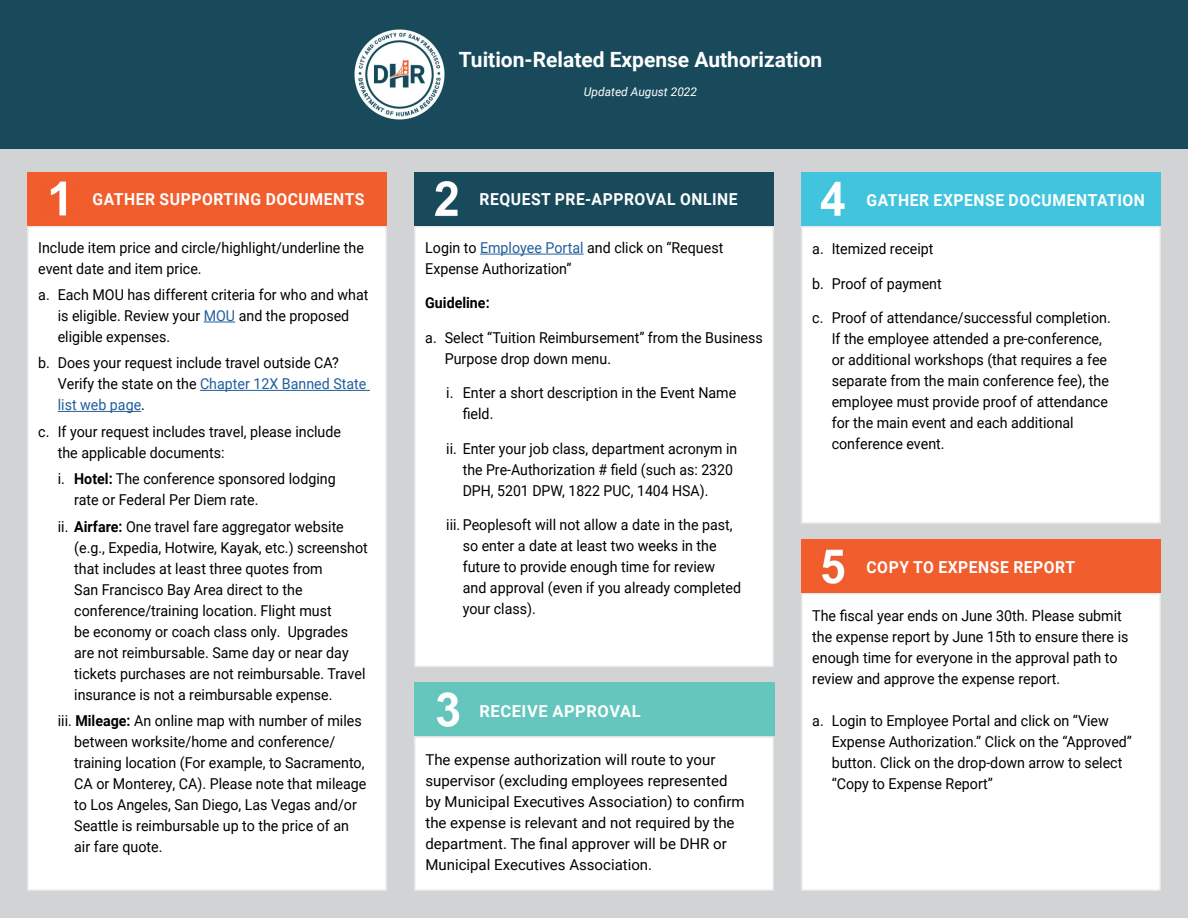
<style>
.page{position:relative;width:1188px;height:918px;background:#fff}
.page>*{position:absolute;margin:0;border:0;box-sizing:border-box;transform-origin:0 0}
.t1{font:700 21px "Roboto";color:#fff}
.t2{font:700 16.5px "Roboto";letter-spacing:.035em;color:#fff;scale:.95 1}
.t3{font:700 16.5px "Roboto";letter-spacing:.035em;color:#fff}
.t4{font:15px/21px "Roboto";color:#000;scale:.95 1}
.t5{font:15px/21px "Roboto";color:#000}
.t6{font:700 15px "Roboto";color:#000;scale:.95 1}
.t7{font:italic 12px "Roboto";color:#fff}
.s1{color:#215e9e}
.s2{font-weight:700}
</style>
<div class="page">
<div style="left:0;top:148px;width:1188px;height:770px;background:#d1d3d4"></div>
<div style="left:0;top:0;width:1188px;height:148px;background:#184a5c"></div>
<div style="left:414px;top:226px;width:360px;height:441px;background:#fff;border:2px solid #e6e7e8"></div>
<div style="left:27px;top:226px;width:360px;height:665px;background:#fff;border:2px solid #e6e7e8"></div>
<div style="left:414px;top:172px;width:360px;height:54px;background:#184a5c"></div>
<img style="left:434px;top:181px;width:24px;height:36px">
<div style="left:27px;top:172px;width:360px;height:54px;background:#f15d2d"></div>
<img style="left:50px;top:181px;width:16px;height:35px">
<hr style="left:204px;top:322px;width:31px;height:1px;background:#215e9e">
<hr style="left:200px;top:390px;width:170px;height:1px;background:#215e9e">
<hr style="left:58px;top:411px;width:83px;height:1px;background:#215e9e">
<hr style="left:480px;top:254px;width:104px;height:1px;background:#215e9e">
<img style="left:354px;top:28px;width:92px;height:92px;border-radius:46px">
<div style="left:414px;top:736px;width:360px;height:155px;background:#fff;border:2px solid #e6e7e8"></div>
<div style="left:414px;top:682px;width:360px;height:54px;background:#64c6bd"></div>
<img style="left:436px;top:692px;width:24px;height:35px">
<div style="left:801px;top:226px;width:360px;height:298px;background:#fff;border:2px solid #e6e7e8"></div>
<div style="left:801px;top:172px;width:360px;height:54px;background:#42c4de"></div>
<img style="left:820px;top:181px;width:25px;height:35px">
<div style="left:801px;top:593px;width:360px;height:298px;background:#fff;border:2px solid #e6e7e8"></div>
<div style="left:801px;top:539px;width:360px;height:54px;background:#f15d2d"></div>
<img style="left:822px;top:549px;width:23px;height:35px">
<p class="t2" style="left:93px;top:187px;width:288px">GATHER SUPPORTING DOCUMENTS</p>
<p class="t4" style="left:38px;top:236px;width:344px">Include item price and circle/highlight/underline the event date and item price.</p>
<p class="t4" style="left:58px;top:284px;width:329px;text-indent:-19px">a. Each MOU has different criteria for who and what is eligible. Review your <span class="s1">MOU</span> and the proposed eligible expenses.</p>
<p class="t4" style="left:58px;top:352px;width:327px;text-indent:-19px">b. Does your request include travel outside CA?<br>Verify the state on the <span class="s1">Chapter 12X Banned State list web page</span>.</p>
<p class="t4" style="left:58px;top:420px;width:300px;text-indent:-19px">c. If your request includes travel, please include the applicable documents:</p>
<p class="t4" style="left:74px;top:468px;width:277px;text-indent:-17px">i. <span class="s2">Hotel:</span> The conference sponsored lodging rate or Federal Per Diem rate.</p>
<p class="t4" style="left:74px;top:515px;width:310px;text-indent:-17px">ii. <span class="s2">Airfare:</span> One travel fare aggregator website (e.g., Expedia, Hotwire, Kayak, etc.) screenshot that includes at least three quotes from<br>San Francisco Bay Area direct to the conference/training location. Flight must<br>be economy or coach class only. Upgrades are not reimbursable. Same day or near day tickets purchases are not reimbursable. Travel insurance is not a reimbursable expense.</p>
<p class="t4" style="left:74px;top:710px;width:309px;text-indent:-17px">iii. <span class="s2">Mileage:</span> An online map with number of miles between worksite/home and conference/ training location (For example, to Sacramento, CA or Monterey, CA). Please note that mileage to Los Angeles, San Diego, Las Vegas and/or Seattle is reimbursable up to the price of an air fare quote.</p>
<h1 class="t1" style="left:459px;top:45px;width:365px">Tuition-Related Expense Authorization</h1>
<p class="t7" style="left:584px;top:84px;width:115px">Updated August 2022</p>
<p class="t2" style="left:480px;top:188px;width:273px">REQUEST PRE-APPROVAL ONLINE</p>
<p class="t4" style="left:425px;top:237px;width:315px">Login to <span class="s1">Employee Portal</span> and click on “Request<br>Expense Authorization”</p>
<p class="t6" style="left:425px;top:293px;width:69px">Guideline:</p>
<p class="t4" style="left:445px;top:327px;width:336px;text-indent:-20px">a. Select “Tuition Reimbursement” from the Business<br>Purpose drop down menu.</p>
<p class="t4" style="left:463px;top:382px;width:289px;text-indent:-17px">i. Enter a short description in the Event Name field.</p>
<p class="t4" style="left:463px;top:438px;width:291px;text-indent:-16px">ii. Enter your job class, department acronym in the Pre-Authorization # field (such as: 2320<br>DPH, 5201 DPW, 1822 PUC, 1404 HSA).</p>
<p class="t4" style="left:463px;top:514px;width:295px;text-indent:-17px">iii. Peoplesoft will not allow a date in the past, so enter a date at least two weeks in the future to provide enough time for review and approval (even if you already completed your class).</p>
<p class="t3" style="left:479px;top:700px;width:163px">RECEIVE APPROVAL</p>
<p class="t5" style="left:425px;top:749px;width:321px">The expense authorization will route to your supervisor (excluding employees represented by Municipal Executives Association) to confirm the expense is relevant and not required by the department. The final approver will be DHR or Municipal Executives Association.</p>
<p class="t2" style="left:867px;top:189px;width:295px">GATHER EXPENSE DOCUMENTATION</p>
<p class="t4" style="left:812px;top:238px;width:129px">a. Itemized receipt</p>
<p class="t4" style="left:812px;top:272px;width:138px">b. Proof of payment</p>
<p class="t4" style="left:832px;top:307px;width:295px;text-indent:-19px">c. Proof of attendance/successful completion.<br>If the employee attended a pre-conference, or additional workshops (that requires a fee separate from the main conference fee), the employee must provide proof of attendance for the main event and each additional conference event.</p>
<p class="t2" style="left:867px;top:556px;width:221px">COPY TO EXPENSE REPORT</p>
<p class="t4" style="left:812px;top:605px;width:334px">The fiscal year ends on June 30th. Please submit the expense report by June 15th to ensure there is enough time for everyone in the approval path to review and approve the expense report.</p>
<p class="t4" style="left:832px;top:710px;width:318px;text-indent:-19px">a. Login to Employee Portal and click on “View Expense Authorization.” Click on the “Approved” button. Click on the drop-down arrow to select “Copy to Expense Report”</p>
</div>
